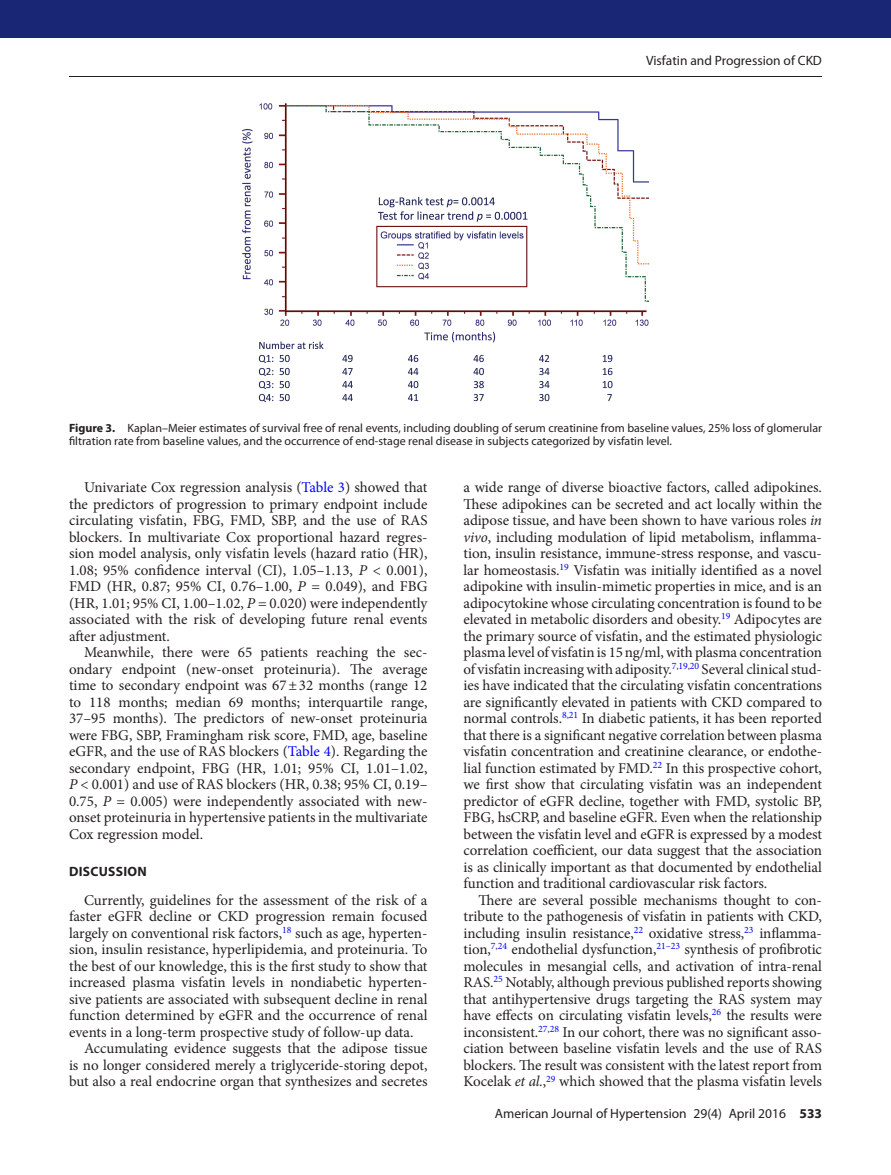
<style>
.page{position:relative;width:891px;height:1175px;background:#fff}
.page>*{position:absolute;margin:0;border:0;box-sizing:border-box;transform-origin:0 0}
.t1{font:15px/16.5px "Minion Pro";letter-spacing:-.005em;color:#231f20;text-align:justify}
.t2{font:13.5px "Myriad Pro";color:#231f20}
.t3{font:700 13.5px "Myriad Pro";letter-spacing:.02em;color:#231f20}
.t4{font:12px/13.5px "Myriad Pro";color:#231f20}
.s1{font-weight:700}
.s2{color:#00f}
.s3{font-style:italic}
</style>
<div class="page">
<hr style="left:69px;top:76px;width:753px;height:1px;background:#231f20">
<div style="left:0;top:0;width:891px;height:38px;background:#192575"></div>
<img style="left:242px;top:103px;width:408px;height:299px">
<p class="t2" style="left:646px;top:52px;width:177px">Visfatin and Progression of CKD</p>
<p class="t4" style="left:69px;top:420px;width:754px"><span class="s1">Figure 3.</span> Kaplan–Meier estimates of survival free of renal events, including doubling of serum creatinine from baseline values, 25% loss of glomerular filtration rate from baseline values, and the occurrence of end-stage renal disease in subjects categorized by visfatin level.</p>
<p class="t1" style="left:69px;top:479px;width:360px;text-indent:15px">Univariate Cox regression analysis (<span class="s2">Table 3</span>) showed that the predictors of progression to primary endpoint include circulating visfatin, FBG, FMD, SBP, and the use of RAS blockers. In multivariate Cox proportional hazard regres&shy;sion model analysis, only visfatin levels (hazard ratio (HR), 1.08; 95% confidence interval (CI), 1.05–1.13, <span class="s3">P</span> &lt; 0.001), FMD (HR, 0.87; 95% CI, 0.76–1.00, <span class="s3">P</span> = 0.049), and FBG (HR, 1.01; 95% CI, 1.00–1.02, <span class="s3">P</span> = 0.020) were independently associated with the risk of developing future renal events after adjustment.</p>
<p class="t1" style="left:69px;top:644px;width:360px;text-indent:15px">Meanwhile, there were 65 patients reaching the sec&shy;ondary endpoint (new-onset proteinuria). The average time to secondary endpoint was 67±32 months (range 12 to 118 months; median 69 months; interquartile range, 37–95 months). The predictors of new-onset proteinuria were FBG, SBP, Framingham risk score, FMD, age, baseline eGFR, and the use of RAS blockers (<span class="s2">Table 4</span>). Regarding the secondary endpoint, FBG (HR, 1.01; 95% CI, 1.01–1.02, <span class="s3">P</span> &lt; 0.001) and use of RAS blockers (HR, 0.38; 95% CI, 0.19– 0.75, <span class="s3">P</span> = 0.005) were independently associated with new&shy;onset proteinuria in hypertensive patients in the multivariate Cox regression model.</p>
<p class="t3" style="left:69px;top:862px;width:79px">DISCUSSION</p>
<p class="t1" style="left:84px;top:891px;width:345px">Currently, guidelines for the assessment of the risk of a</p>
<p class="t1" style="left:69px;top:908px;width:360px">faster eGFR decline or CKD progression remain focused</p>
<p class="t1" style="left:69px;top:924px;width:360px">largely on conventional risk factors,<sup>18</sup> such as age, hyperten-</p>
<p class="t1" style="left:69px;top:941px;width:360px">sion, insulin resistance, hyperlipidemia, and proteinuria. To</p>
<p class="t1" style="left:69px;top:957px;width:360px">the best of our knowledge, this is the first study to show that</p>
<p class="t1" style="left:69px;top:974px;width:360px">increased plasma visfatin levels in nondiabetic hyperten-</p>
<p class="t1" style="left:69px;top:990px;width:360px">sive patients are associated with subsequent decline in renal</p>
<p class="t1" style="left:69px;top:1007px;width:360px">function determined by eGFR and the occurrence of renal</p>
<p class="t1" style="left:69px;top:1023px;width:346px">events in a long-term prospective study of follow-up data.</p>
<p class="t1" style="left:84px;top:1040px;width:345px">Accumulating evidence suggests that the adipose tissue</p>
<p class="t1" style="left:69px;top:1056px;width:360px">is no longer considered merely a triglyceride-storing depot,</p>
<p class="t1" style="left:69px;top:1073px;width:360px">but also a real endocrine organ that synthesizes and secretes</p>
<p class="t1" style="left:463px;top:479px;width:360px">a wide range of diverse bioactive factors, called adipokines.<br>These adipokines can be secreted and act locally within the adipose tissue, and have been shown to have various roles <span class="s3">in vivo</span>, including modulation of lipid metabolism, inflamma&shy;tion, insulin resistance, immune-stress response, and vascu&shy;lar homeostasis.<sup>19</sup> Visfatin was initially identified as a novel adipokine with insulin-mimetic properties in mice, and is an adipocytokine whose circulating concentration is found to be elevated in metabolic disorders and obesity.<sup>19</sup> Adipocytes are the primary source of visfatin, and the estimated physiologic plasma level of visfatin is 15ng/ml, with plasma concentration of visfatin increasing with adiposity.<sup>7</sup><sup>,</sup><sup>19</sup><sup>,</sup><sup>20</sup> Several clinical stud&shy;ies have indicated that the circulating visfatin concentrations are significantly elevated in patients with CKD compared to normal controls.<sup>8</sup><sup>,</sup><sup>21</sup> In diabetic patients, it has been reported that there is a significant negative correlation between plasma visfatin concentration and creatinine clearance, or endothe&shy;lial function estimated by FMD.<sup>22</sup> In this prospective cohort, we first show that circulating visfatin was an independent predictor of eGFR decline, together with FMD, systolic BP, FBG, hsCRP, and baseline eGFR. Even when the relationship between the visfatin level and eGFR is expressed by a modest correlation coefficient, our data suggest that the association is as clinically important as that documented by endothelial function and traditional cardiovascular risk factors.</p>
<p class="t1" style="left:463px;top:891px;width:360px;text-indent:15px">There are several possible mechanisms thought to con&shy;tribute to the pathogenesis of visfatin in patients with CKD, including insulin resistance,<sup>22</sup> oxidative stress,<sup>23</sup> inflamma&shy;tion,<sup>7</sup><sup>,</sup><sup>24</sup> endothelial dysfunction,<sup>21–23</sup> synthesis of profibrotic molecules in mesangial cells, and activation of intra-renal RAS.<sup>25</sup> Notably, although previous published reports showing that antihypertensive drugs targeting the RAS system may have effects on circulating visfatin levels,<sup>26</sup> the results were inconsistent.<sup>27</sup><sup>,</sup><sup>28</sup> In our cohort, there was no significant asso&shy;ciation between baseline visfatin levels and the use of RAS blockers. The result was consistent with the latest report from Kocelak <span class="s3">et al.</span>,<sup>29</sup> which showed that the plasma visfatin levels</p>
<p class="t2" style="left:495px;top:1105px;width:329px">American Journal of Hypertension 29(4) April 2016 <span class="s1">533</span></p>
</div>
